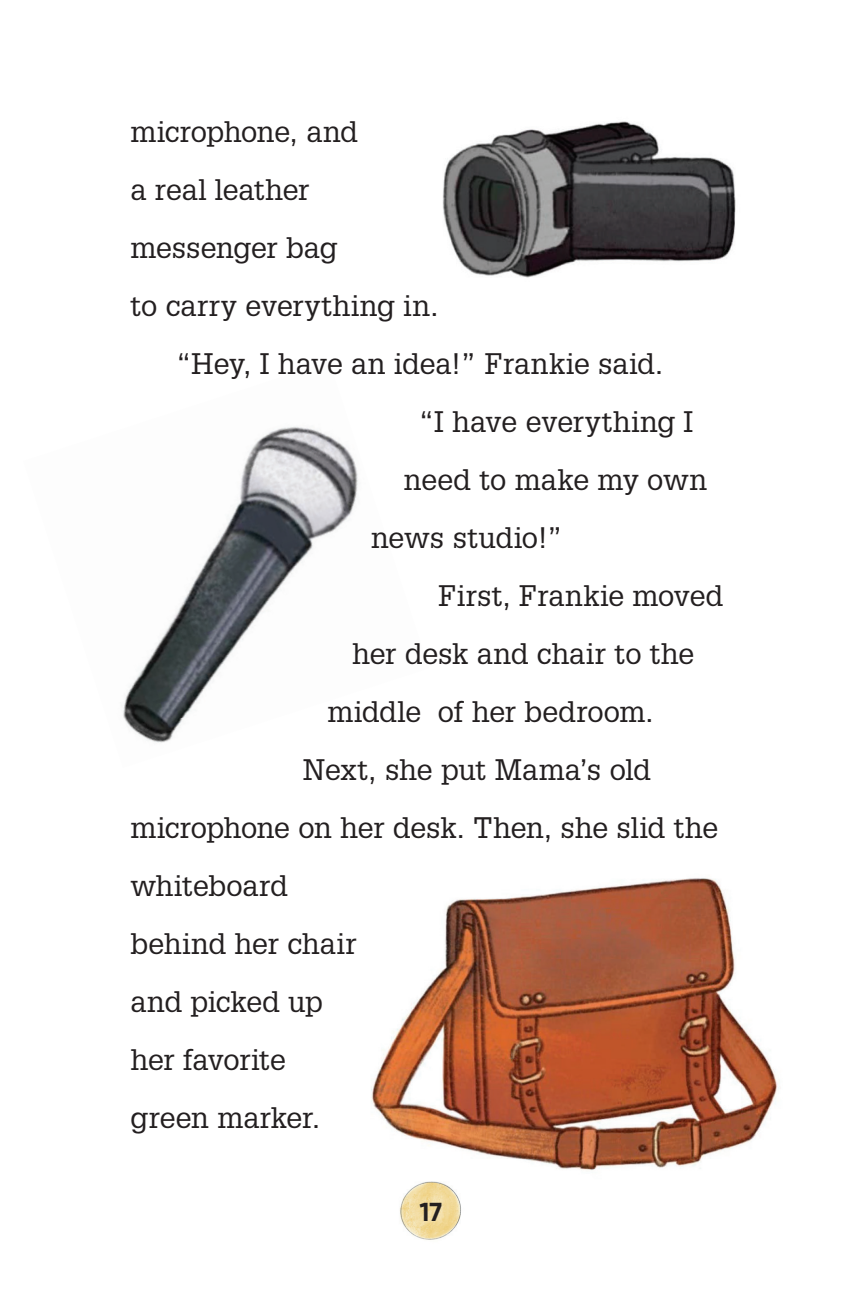
<style>
.page{position:relative;width:862px;height:1299px;background:#fff}
.page>*{position:absolute;margin:0;border:0;box-sizing:border-box;transform-origin:0 0}
.t1{font:29px "Glypha LT Std";letter-spacing:-.01em;color:#231f20}
.t2{font:29px "Glypha LT Std";letter-spacing:.015em;color:#231f20}
.t3{font:700 26px "Gilroy";color:#231f20}
</style>
<div class="page">
<img style="left:442px;top:121px;width:294px;height:157px">
<img style="left:123px;top:426px;width:235px;height:317px">
<img style="left:371px;top:878px;width:409px;height:292px">
<img style="left:383px;top:1162px;width:104px;height:78px">
<p class="t1" style="left:130px;top:114px;width:229px">microphone, and</p>
<p class="t1" style="left:130px;top:172px;width:180px">a real leather</p>
<p class="t1" style="left:130px;top:230px;width:208px">messenger bag</p>
<p class="t2" style="left:130px;top:288px;width:309px">to carry everything in.</p>
<p class="t1" style="left:176px;top:346px;width:489px">“Hey, I have an idea!” Frankie said.</p>
<p class="t1" style="left:418px;top:404px;width:276px">“I have everything I</p>
<p class="t1" style="left:404px;top:462px;width:305px">need to make my own</p>
<p class="t1" style="left:371px;top:520px;width:193px">news studio!”</p>
<p class="t1" style="left:439px;top:578px;width:286px">First, Frankie moved</p>
<p class="t1" style="left:352px;top:636px;width:344px">her desk and chair to the</p>
<p class="t1" style="left:327px;top:694px;width:328px">middle of her bedroom.</p>
<p class="t1" style="left:303px;top:752px;width:349px">Next, she put Mama’s old</p>
<p class="t1" style="left:130px;top:810px;width:589px">microphone on her desk. Then, she slid the</p>
<p class="t1" style="left:130px;top:868px;width:159px">whiteboard</p>
<p class="t1" style="left:130px;top:926px;width:228px">behind her chair</p>
<p class="t1" style="left:130px;top:984px;width:194px">and picked up</p>
<p class="t1" style="left:130px;top:1042px;width:157px">her favorite</p>
<p class="t1" style="left:130px;top:1100px;width:191px">green marker.</p>
<p class="t3" style="left:419px;top:1195px;width:24px">17</p>
</div>
